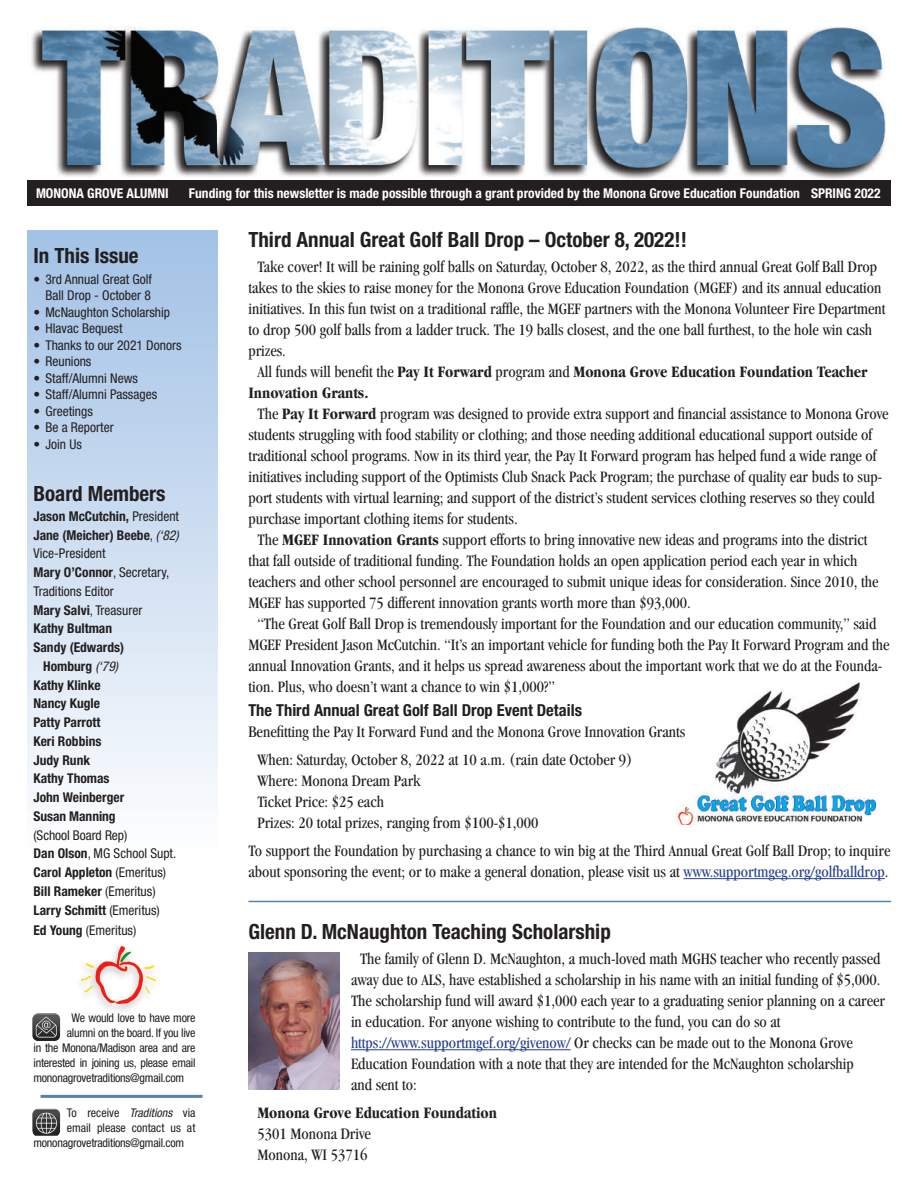
<style>
.page{position:relative;width:918px;height:1188px;background:#fff}
.page>*{position:absolute;margin:0;border:0;box-sizing:border-box;transform-origin:0 0}
.t1{font:700 condensed 21px "Helvetica Neue";color:#231f20}
.t2{font:condensed 16.5px/21px "Garamond";color:#231f20}
.t3{font:700 condensed 16.5px "Garamond";color:#231f20}
.t4{font:700 condensed 16.5px "Helvetica Neue";color:#231f20}
.t5{font:condensed 13.5px/19px "Helvetica Neue";color:#231f20;text-align:right}
.t6{font:700 condensed 13.5px "Helvetica Neue";color:#231f20}
.t7{font:700 condensed 13.5px "Helvetica Neue";color:#fff}
.t8{font:condensed 12px "Helvetica Neue";letter-spacing:-.02em;color:#231f20}
.t9{font:condensed 12px "Helvetica Neue";color:#231f20}
.s1{font-weight:400}
.s2{font-weight:400;font-style:italic}
.s3{font-weight:700}
.s4{font-style:italic}
.s5{color:#253f8e}
</style>
<div class="page">
<img style="left:676px;top:683px;width:200px;height:141px">
<img style="left:31px;top:26px;width:855px;height:153px">
<div style="left:27px;top:180px;width:864px;height:25px;background:#231f20"></div>
<div style="left:27px;top:230px;width:191px;height:628px;background:linear-gradient(to bottom,#a1c1e5,#fefefe)"></div>
<div style="left:73px;top:942px;width:88px;height:73px;background:#231f20;opacity:.31"></div>
<svg style="left:81px;top:946px;width:75px;height:58px"></svg>
<hr style="left:40px;top:1095px;width:162px;height:3px;background:#5682a9">
<img style="left:32px;top:1013px;width:28px;height:28px">
<img style="left:32px;top:1109px;width:28px;height:27px">
<hr style="left:684px;top:878px;width:201px;height:1px;background:#253f8e">
<hr style="left:351px;top:1049px;width:220px;height:1px;background:#253f8e">
<img style="left:248px;top:953px;width:91px;height:136px">
<hr style="left:248px;top:901px;width:643px;height:1px;background:#5682a9">
<p class="t7" style="left:36px;top:185px;width:134px">MONONA GROVE ALUMNI</p>
<p class="t7" style="left:189px;top:185px;width:693px">Funding for this newsletter is made possible through a grant provided by the Monona Grove Education Foundation SPRING 2022</p>
<p class="t1" style="left:33px;top:242px;width:107px">In This Issue</p>
<p class="t5" style="left:33px;top:270px;width:120px;line-height:16.5px">• 3rd Annual Great Golf<br>Ball Drop - October 8</p>
<p class="t5" style="left:33px;top:302px;width:138px">• McNaughton Scholarship</p>
<p class="t5" style="left:33px;top:319px;width:91px">• Hlavac Bequest</p>
<p class="t5" style="left:33px;top:335px;width:150px">• Thanks to our 2021 Donors</p>
<p class="t5" style="left:33px;top:352px;width:59px">• Reunions</p>
<p class="t5" style="left:33px;top:368px;width:106px">• Staff/Alumni News</p>
<p class="t5" style="left:33px;top:385px;width:125px">• Staff/Alumni Passages</p>
<p class="t5" style="left:33px;top:401px;width:61px">• Greetings</p>
<p class="t5" style="left:33px;top:418px;width:82px">• Be a Reporter</p>
<p class="t5" style="left:33px;top:434px;width:50px">• Join Us</p>
<p class="t1" style="left:33px;top:481px;width:134px">Board Members</p>
<p class="t6" style="left:33px;top:508px;width:147px">Jason McCutchin, <span class="s1">President</span></p>
<p class="t6" style="left:33px;top:527px;width:147px">Jane (Meicher) Beebe<span class="s1">,</span> <span class="s2">(‘82)</span></p>
<p class="t5" style="left:33px;top:544px;width:74px">Vice-President</p>
<p class="t6" style="left:33px;top:564px;width:137px">Mary O’Connor<span class="s1">, Secretary,</span></p>
<p class="t5" style="left:33px;top:581px;width:82px">Traditions Editor</p>
<p class="t5" style="left:33px;top:600px;width:110px"><span class="s3">Mary Salvi</span>, Treasurer</p>
<p class="t6" style="left:33px;top:620px;width:80px">Kathy Bultman</p>
<p class="t6" style="left:33px;top:639px;width:92px">Sandy (Edwards)</p>
<p class="t6" style="left:43px;top:658px;width:76px">Homburg <span class="s2">(‘79)</span></p>
<p class="t6" style="left:33px;top:677px;width:69px">Kathy Klinke</p>
<p class="t6" style="left:33px;top:695px;width:68px">Nancy Kugle</p>
<p class="t6" style="left:33px;top:714px;width:69px">Patty Parrott</p>
<p class="t6" style="left:33px;top:733px;width:69px">Keri Robbins</p>
<p class="t6" style="left:33px;top:752px;width:58px">Judy Runk</p>
<p class="t6" style="left:33px;top:770px;width:78px">Kathy Thomas</p>
<p class="t6" style="left:33px;top:789px;width:92px">John Weinberger</p>
<p class="t6" style="left:33px;top:808px;width:84px">Susan Manning</p>
<p class="t5" style="left:33px;top:825px;width:144px;text-align:left">(School Board Rep)<br><span class="s3">Dan Olson</span>, MG School Supt.<br><span class="s3">Carol Appleton</span> (Emeritus)<br><span class="s3">Bill Rameker</span> (Emeritus)<br><span class="s3">Larry Schmitt</span> (Emeritus)<br><span class="s3">Ed Young</span> (Emeritus)</p>
<p class="t8" style="left:72px;top:1011px;width:125px">We would love to have more</p>
<p class="t8" style="left:67px;top:1026px;width:130px">alumni on the board. If you live</p>
<p class="t8" style="left:33px;top:1041px;width:163px">in the Monona/Madison area and are</p>
<p class="t8" style="left:33px;top:1056px;width:164px">interested in joining us, please email</p>
<p class="t8" style="left:33px;top:1071px;width:152px">mononagrovetraditions@gmail.com</p>
<p class="t9" style="left:67px;top:1106px;width:130px">To receive <span class="s4">Traditions</span> via</p>
<p class="t9" style="left:67px;top:1121px;width:130px">email please contact us at</p>
<p class="t8" style="left:33px;top:1136px;width:152px">mononagrovetraditions@gmail.com</p>
<p class="t1" style="left:248px;top:227px;width:440px">Third Annual Great Golf Ball Drop – October 8, 2022!!</p>
<p class="t2" style="left:257px;top:256px;width:621px">Take cover! It will be raining golf balls on Saturday, October 8, 2022, as the third annual Great Golf Ball Drop</p>
<p class="t2" style="left:248px;top:277px;width:635px">takes to the skies to raise money for the Monona Grove Education Foundation (MGEF) and its annual education</p>
<p class="t2" style="left:248px;top:298px;width:639px">initiatives. In this fun twist on a traditional raffle, the MGEF partners with the Monona Volunteer Fire Department</p>
<p class="t2" style="left:248px;top:319px;width:625px">to drop 500 golf balls from a ladder truck. The 19 balls closest, and the one ball furthest, to the hole win cash</p>
<p class="t2" style="left:248px;top:340px;width:39px">prizes.</p>
<p class="t3" style="left:257px;top:363px;width:612px"><span class="s1">All funds will benefit the</span> Pay It Forward <span class="s1">program and</span> Monona Grove Education Foundation Teacher</p>
<p class="t3" style="left:248px;top:384px;width:122px">Innovation Grants.</p>
<p class="t2" style="left:257px;top:403px;width:633px">The <span class="s3">Pay It Forward</span> program was designed to provide extra support and financial assistance to Monona Grove</p>
<p class="t2" style="left:248px;top:424px;width:625px">students struggling with food stability or clothing; and those needing additional educational support outside of</p>
<p class="t2" style="left:248px;top:445px;width:630px">traditional school programs. Now in its third year, the Pay It Forward program has helped fund a wide range of</p>
<p class="t2" style="left:248px;top:466px;width:635px">initiatives including support of the Optimists Club Snack Pack Program; the purchase of quality ear buds to sup-</p>
<p class="t2" style="left:248px;top:487px;width:628px">port students with virtual learning; and support of the district’s student services clothing reserves so they could</p>
<p class="t2" style="left:248px;top:508px;width:271px">purchase important clothing items for students.</p>
<p class="t2" style="left:257px;top:529px;width:612px">The <span class="s3">MGEF Innovation Grants</span> support efforts to bring innovative new ideas and programs into the district</p>
<p class="t2" style="left:248px;top:550px;width:611px">that fall outside of traditional funding. The Foundation holds an open application period each year in which</p>
<p class="t2" style="left:248px;top:571px;width:632px">teachers and other school personnel are encouraged to submit unique ideas for consideration. Since 2010, the</p>
<p class="t2" style="left:248px;top:592px;width:444px">MGEF has supported 75 different innovation grants worth more than $93,000.</p>
<p class="t2" style="left:257px;top:613px;width:620px">“The Great Golf Ball Drop is tremendously important for the Foundation and our education community,” said</p>
<p class="t2" style="left:248px;top:634px;width:643px">MGEF President Jason McCutchin. “It’s an important vehicle for funding both the Pay It Forward Program and the</p>
<p class="t2" style="left:248px;top:655px;width:635px">annual Innovation Grants, and it helps us spread awareness about the important work that we do at the Founda-</p>
<p class="t2" style="left:248px;top:676px;width:308px">tion. Plus, who doesn’t want a chance to win $1,000?”</p>
<p class="t4" style="left:248px;top:701px;width:335px">The Third Annual Great Golf Ball Drop Event Details</p>
<p class="t2" style="left:257px;top:718px;width:429px;line-height:27.8px;text-indent:-9px">Benefitting the Pay It Forward Fund and the Monona Grove Innovation Grants<br>When: Saturday, October 8, 2022 at 10 a.m. (rain date October 9)</p>
<p class="t2" style="left:257px;top:770px;width:283px">Where: Monona Dream Park<br>Ticket Price: $25 each<br>Prizes: 20 total prizes, ranging from $100-$1,000</p>
<p class="t2" style="left:248px;top:840px;width:644px">To support the Foundation by purchasing a chance to win big at the Third Annual Great Golf Ball Drop; to inquire about sponsoring the event; or to make a general donation, please visit us at <span class="s5">www.supportmgeg.org/golfballdrop</span>.</p>
<p class="t1" style="left:248px;top:918px;width:364px">Glenn D. McNaughton Teaching Scholarship</p>
<p class="t2" style="left:351px;top:948px;width:536px;text-indent:9px">The family of Glenn D. McNaughton, a much-loved math MGHS teacher who recently passed away due to ALS, have established a scholarship in his name with an initial funding of $5,000.<br>The scholarship fund will award $1,000 each year to a graduating senior planning on a career in education. For anyone wishing to contribute to the fund, you can do so at <span class="s5">https://www.supportmgef.org/givenow/</span> Or checks can be made out to the Monona Grove Education Foundation with a note that they are intended for the McNaughton scholarship<br>and sent to:</p>
<p class="t3" style="left:257px;top:1103px;width:241px">Monona Grove Education Foundation</p>
<p class="t2" style="left:257px;top:1123px;width:115px">5301 Monona Drive<br>Monona, WI 53716</p>
</div>
